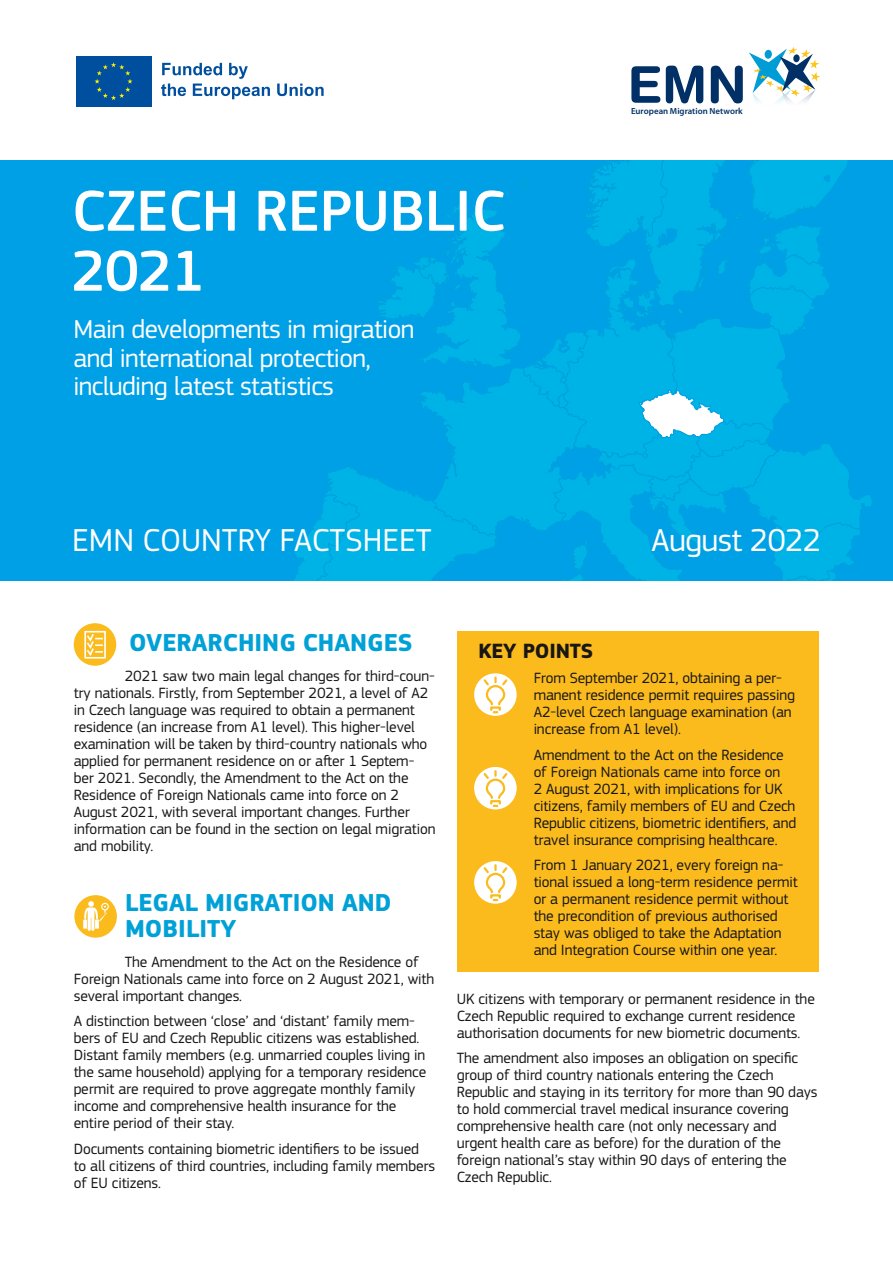
<style>
.page{position:relative;width:893px;height:1263px;background:#fff}
.page>*{position:absolute;margin:0;border:0;box-sizing:border-box;transform-origin:0 0}
.t1{font:500 60px/60px "EC Square Sans Pro";color:#fff}
.t2{font:33px "EC Square Sans Pro";color:#fff}
.t3{font:33px "EC Square Sans Pro";letter-spacing:-.02em;color:#fff}
.t4{font:27px/28.3px "EC Square Sans Pro";letter-spacing:-.02em;color:#fff}
.t5{font:700 25.5px/26px "EC Square Sans Pro";color:#00a1d7}
.t6{font:700 21.45px "EC Square Sans Pro";letter-spacing:-.01em;color:#181716}
.t7{font:15.45px/17px "EC Square Sans Pro";letter-spacing:-.01em;color:#181716}
.t8{font:600 8.85px "Myriad Pro";color:#003065}
</style>
<div class="page">
<div style="left:0;top:160px;width:893px;height:420px;background:#00a0e6"></div>
<svg style="left:295px;top:160px;width:577px;height:420px"></svg>
<svg style="left:749px;top:47px;width:71px;height:55px"></svg>
<svg style="left:631px;top:66px;width:29px;height:37px"></svg>
<svg style="left:666px;top:66px;width:37px;height:37px"></svg>
<svg style="left:711px;top:66px;width:32px;height:37px"></svg>
<svg style="left:76px;top:56px;width:76px;height:51px"></svg>
<div style="left:76px;top:56px;width:75px;height:50px;background:#004f9f"></div>
<svg style="left:94px;top:62px;width:39px;height:38px"></svg>
<svg style="left:161px;top:63px;width:109px;height:36px"></svg>
<svg style="left:277px;top:84px;width:47px;height:12px"></svg>
<div style="left:74px;top:623px;width:42px;height:43px;background:#fbbb1d;border-radius:50%"></div>
<div style="left:84px;top:631px;width:22px;height:28px;border:2px solid #fff"></div>
<svg style="left:85px;top:632px;width:18px;height:26px"></svg>
<div style="left:76px;top:896px;width:40px;height:40px;background:#fbbb1d;border-radius:50%"></div>
<svg style="left:83px;top:901px;width:26px;height:30px"></svg>
<div style="left:74px;top:895px;width:43px;height:43px;border:3px solid #fbbb1d;border-radius:50%"></div>
<div style="left:457px;top:631px;width:362px;height:45px;background:#fbbb1d"></div>
<div style="left:457px;top:661px;width:362px;height:90px;background:#fbbb1d"></div>
<div style="left:457px;top:737px;width:362px;height:124px;background:#fbbb1d"></div>
<div style="left:457px;top:848px;width:362px;height:124px;background:#fbbb1d"></div>
<div style="left:474px;top:673px;width:43px;height:43px;background:#fff;border-radius:50%"></div>
<svg style="left:482px;top:677px;width:27px;height:36px"></svg>
<div style="left:474px;top:767px;width:43px;height:42px;background:#fff;border-radius:50%"></div>
<svg style="left:482px;top:771px;width:27px;height:36px"></svg>
<div style="left:474px;top:861px;width:43px;height:43px;background:#fff;border-radius:50%"></div>
<svg style="left:482px;top:865px;width:27px;height:36px"></svg>
<h1 class="t1" style="left:71px;top:182px;width:435px">CZECH REPUBLIC<br>2021</h1>
<h3 class="t4" style="left:73px;top:315px;width:343px">Main developments in migration and international protection, including latest statistics</h3>
<p class="t8" style="left:631px;top:106px;width:113px">European Migration Network</p>
<h2 class="t2" style="left:72px;top:521px;width:361px">EMN COUNTRY FACTSHEET</h2>
<h2 class="t3" style="left:652px;top:521px;width:171px">August 2022</h2>
<h3 class="t5" style="left:129px;top:631px;width:285px">OVERARCHING CHANGES</h3>
<p class="t7" style="left:74px;top:668px;width:363px;text-indent:51px">2021 saw two main legal changes for third-coun&shy;try nationals. Firstly, from September 2021, a level of A2 in Czech language was required to obtain a permanent residence (an increase from A1 level). This higher-level examination will be taken by third-country nationals who applied for permanent residence on or after 1 Septem&shy;ber 2021. Secondly, the Amendment to the Act on the Residence of Foreign Nationals came into force on 2<br>August 2021, with several important changes. Further information can be found in the section on legal migration and mobility.</p>
<h3 class="t5" style="left:125px;top:890px;width:268px">LEGAL MIGRATION AND<br>MOBILITY</h3>
<p class="t7" style="left:74px;top:953px;width:362px;text-indent:51px">The Amendment to the Act on the Residence of<br>Foreign Nationals came into force on 2 August 2021, with several important changes.</p>
<p class="t7" style="left:74px;top:1013px;width:354px">A distinction between ‘close’ and ‘distant’ family mem&shy;bers of EU and Czech Republic citizens was established.<br>Distant family members (e.g. unmarried couples living in the same household) applying for a temporary residence permit are required to prove aggregate monthly family income and comprehensive health insurance for the entire period of their stay.</p>
<p class="t7" style="left:74px;top:1140px;width:363px">Documents containing biometric identifiers to be issued to all citizens of third countries, including family members of EU citizens.</p>
<h3 class="t6" style="left:478px;top:638px;width:116px">KEY POINTS</h3>
<p class="t7" style="left:534px;top:670px;width:263px">From September 2021, obtaining a per&shy;manent residence permit requires passing A2-level Czech language examination (an increase from A1 level).</p>
<p class="t7" style="left:534px;top:746px;width:264px">Amendment to the Act on the Residence of Foreign Nationals came into force on<br>2 August 2021, with implications for UK citizens, family members of EU and Czech Republic citizens, biometric identifiers, and travel insurance comprising healthcare.</p>
<p class="t7" style="left:534px;top:857px;width:266px">From 1 January 2021, every foreign na&shy;tional issued a long-term residence permit or a permanent residence permit without the precondition of previous authorised stay was obliged to take the Adaptation and Integration Course within one year.</p>
<p class="t7" style="left:457px;top:990px;width:360px">UK citizens with temporary or permanent residence in the<br>Czech Republic required to exchange current residence authorisation documents for new biometric documents.</p>
<p class="t7" style="left:457px;top:1050px;width:362px">The amendment also imposes an obligation on specific group of third country nationals entering the Czech Republic and staying in its territory for more than 90 days to hold commercial travel medical insurance covering comprehensive health care (not only necessary and urgent health care as before) for the duration of the foreign national’s stay within 90 days of entering the Czech Republic.</p>
</div>
